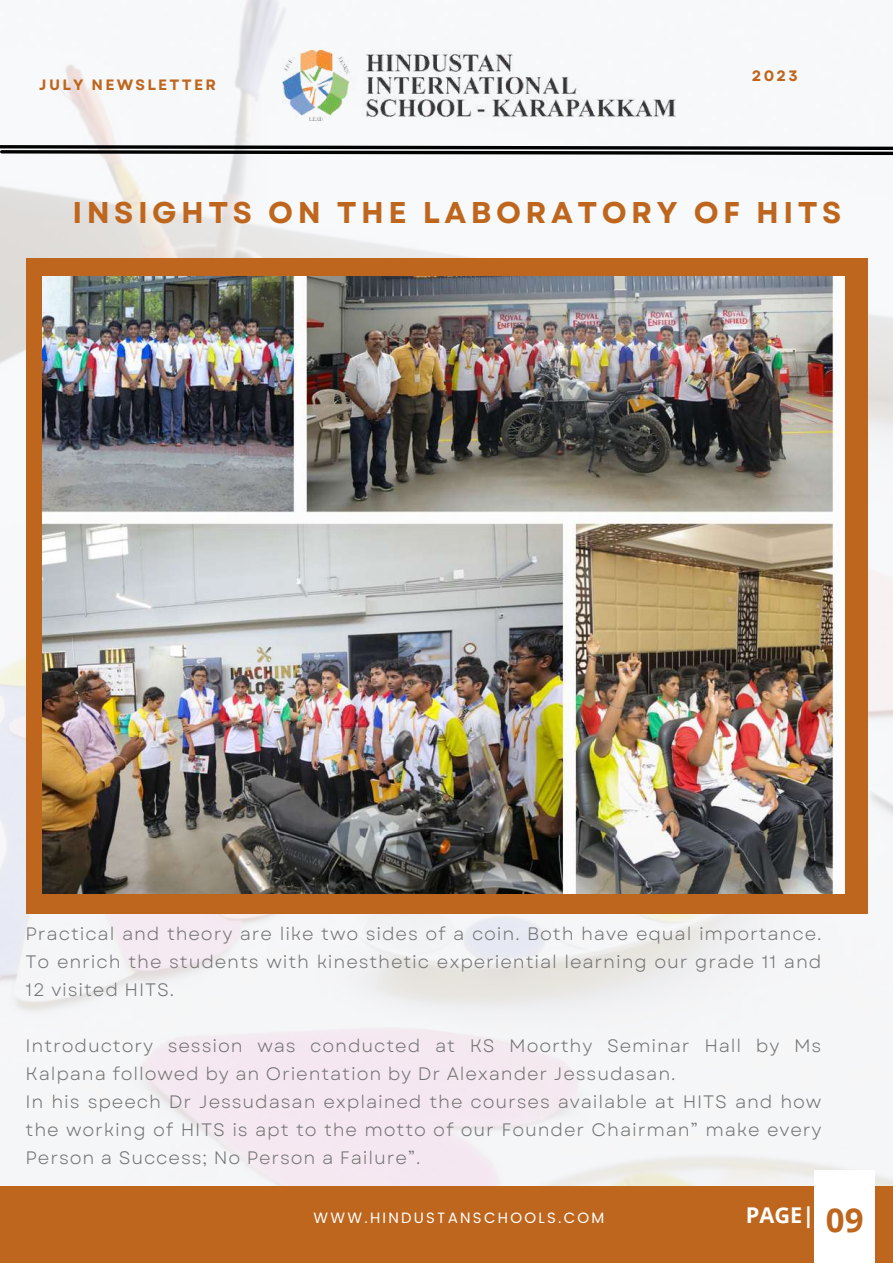
<style>
.page{position:relative;width:893px;height:1264px;background:#fff}
.page>*{position:absolute;margin:0;border:0;box-sizing:border-box;transform-origin:0 0}
.t1{font:700 30px "Garet";letter-spacing:.15em;color:#be661d}
.t2{font:700 21.75px "Open Sans";color:#fff}
.t3{font:18px/28px "Garet";letter-spacing:.045em;color:#737373;text-align:justify}
.t4{font:15px "Poppins";letter-spacing:.15em;color:#fff}
.t5{font:700 15px "Garet";letter-spacing:.15em;color:#be661d}
.s1{font-size:33px;color:#be661d}
</style>
<div class="page">
<img style="left:0;top:0;width:892px;height:1186px">
<img style="left:282px;top:51px;width:393px;height:70px">
<svg style="left:0;top:143px;width:892px;height:14px"></svg>
<div style="left:26px;top:258px;width:841px;height:656px;background:#be661d"></div>
<div style="left:0;top:1186px;width:892px;height:76px;background:#be661d"></div>
<img style="left:43px;top:276px;width:801px;height:617px">
<div style="left:814px;top:1169px;width:60px;height:93px;background:#fff"></div>
<p class="t5" style="left:39px;top:74px;width:178px">JULY NEWSLETTER</p>
<p class="t5" style="left:751px;top:65px;width:47px">2023</p>
<h1 class="t1" style="left:72px;top:191px;width:770px">INSIGHTS ON THE LABORATORY OF HITS</h1>
<p class="t3" style="left:26px;top:919px;width:797px">Practical and theory are like two sides of a coin. Both have equal importance.<br>To enrich the students with kinesthetic experiential learning our grade 11 and 12 visited HITS.</p>
<p class="t3" style="left:26px;top:1031px;width:797px;text-align:left">Introductory session was conducted at KS Moorthy Seminar Hall by Ms Kalpana followed by an Orientation by Dr Alexander Jessudasan.<br>In his speech Dr Jessudasan explained the courses available at HITS and how the working of HITS is apt to the motto of our Founder Chairman” make every Person a Success; No Person a Failure”.</p>
<p class="t4" style="left:313px;top:1208px;width:292px">WWW.HINDUSTANSCHOOLS.COM</p>
<p class="t2" style="left:746px;top:1200px;width:119px">PAGE| <span class="s1">09</span></p>
<p class="t2" style="left:734px;top:1212px;width:70px">PAGE|</p>
</div>
